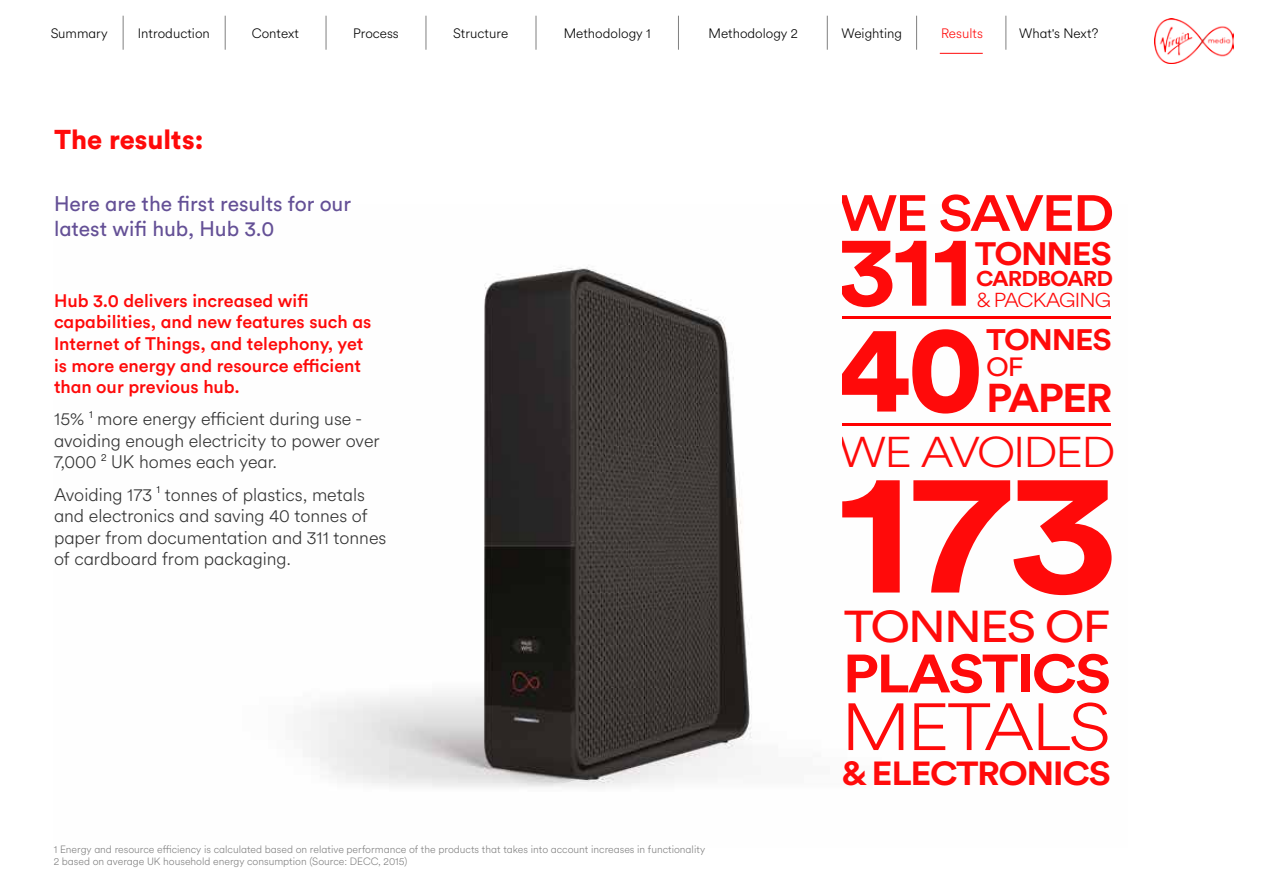
<style>
.page{position:relative;width:1263px;height:893px;background:#fff}
.page>*{position:absolute;margin:0;border:0;box-sizing:border-box;transform-origin:0 0}
.t1{font:700 172.95px "VM Circular Shout";color:#ff0a0a;scale:1.13 1}
.t2{font:900 123.9px "VM Circular Yell";color:#ff0a0a}
.t3{font:700 100.05px "VM Circular Shout";color:#ff0a0a;scale:1.05 1}
.t4{font:300 65.85px "VM Circular Whisper";letter-spacing:-.04em;color:#ff0a0a;scale:1.12 1}
.t5{font:700 53.4px "VM Circular Shout";letter-spacing:-.04em;color:#ff0a0a;scale:1.12 1}
.t6{font:500 50.25px "VM Circular Natter";letter-spacing:-.04em;color:#ff0a0a;scale:1.14 1}
.t7{font:44.25px "VM Circular Chat";letter-spacing:-.04em;color:#ff0a0a;scale:1.12 1}
.t8{font:300 42.6px "VM Circular Whisper";letter-spacing:-.04em;color:#ff0a0a;scale:1.14 1}
.t9{font:700 39.75px "VM Circular Shout";letter-spacing:-.04em;color:#ff0a0a;scale:1.08 1}
.t10{font:700 33.15px "VM Circular Shout";letter-spacing:-.04em;color:#ff0a0a;scale:1.1 1}
.t11{font:700 32.1px "VM Circular Shout";letter-spacing:-.04em;color:#ff0a0a;scale:1.08 1}
.t12{font:700 29.4px "VM Circular Shout";letter-spacing:-.04em;color:#ff0a0a;scale:1.08 1}
.t13{font:900 27px "VM Circular Yell";color:#ff0a0a}
.t14{font:26.1px "VM Circular Chat";color:#ff0a0a;scale:1.08 1}
.t15{font:700 21.3px "VM Circular Shout";letter-spacing:-.04em;color:#ff0a0a;scale:1.08 1}
.t16{font:21px/25.2px "VM Circular Chat";color:#645096}
.t17{font:300 19.95px "VM Circular Whisper";letter-spacing:-.045em;color:#ff0a0a;scale:1.08 1}
.t18{font:300 18px/21.6px "VM Circular Whisper";color:#323232}
.t19{font:500 18px/21.6px "VM Circular Natter";color:#ff0a0a}
.t20{font:300 13.5px "VM Circular Whisper";color:#000}
.t21{font:300 13.5px "VM Circular Whisper";color:#ff0a0a}
.t22{font:300 10.5px/12.6px "VM Circular Whisper";color:#808080}
</style>
<div class="page">
<img style="left:302px;top:267px;width:809px;height:521px">
<hr style="left:842px;top:317px;width:268px;height:2px;background:#f00">
<hr style="left:842px;top:423px;width:268px;height:2px;background:#f00">
<hr style="left:225px;top:16px;width:1px;height:34px;background:#808080">
<hr style="left:326px;top:16px;width:1px;height:34px;background:#808080">
<hr style="left:426px;top:16px;width:1px;height:34px;background:#808080">
<hr style="left:916px;top:16px;width:1px;height:34px;background:#808080">
<hr style="left:1006px;top:16px;width:1px;height:34px;background:#808080">
<img style="left:1155px;top:18px;width:78px;height:46px">
<hr style="left:536px;top:16px;width:1px;height:34px;background:#808080">
<hr style="left:678px;top:16px;width:1px;height:34px;background:#808080">
<hr style="left:827px;top:16px;width:1px;height:34px;background:#808080">
<hr style="left:123px;top:16px;width:1px;height:34px;background:#808080">
<hr style="left:940px;top:53px;width:43px;height:1px;background:#ff0a0a">
<p class="t20" style="left:51px;top:24px;width:59px">Summary</p>
<p class="t20" style="left:138px;top:24px;width:73px">Introduction</p>
<p class="t20" style="left:252px;top:24px;width:49px">Context</p>
<p class="t20" style="left:353px;top:24px;width:47px">Process</p>
<p class="t20" style="left:453px;top:24px;width:57px">Structure</p>
<p class="t20" style="left:564px;top:24px;width:88px">Methodology 1</p>
<p class="t20" style="left:708px;top:24px;width:91px">Methodology 2</p>
<p class="t20" style="left:841px;top:24px;width:62px">Weighting</p>
<p class="t21" style="left:941px;top:24px;width:43px">Results</p>
<p class="t20" style="left:1019px;top:24px;width:81px">What's Next?</p>
<h3 class="t13" style="left:54px;top:121px;width:151px">The results:</h3>
<p class="t16" style="left:54px;top:190px;width:299px">Here are the first results for our latest wifi hub, Hub 3.0</p>
<p class="t19" style="left:54px;top:289px;width:319px">Hub 3.0 delivers increased wifi capabilities, and new features such as Internet of Things, and telephony, yet is more energy and resource efficient than our previous hub.</p>
<p class="t18" style="left:54px;top:407px;width:327px">15% <sup>1</sup> more energy efficient during use - avoiding enough electricity to power over<br>7,000 <sup>2</sup> UK homes each year.</p>
<p class="t18" style="left:54px;top:483px;width:334px">Avoiding 173 <sup>1</sup> tonnes of plastics, metals and electronics and saving 40 tonnes of paper from documentation and 311 tonnes of cardboard from packaging.</p>
<p class="t22" style="left:54px;top:842px;width:653px">1 Energy and resource efficiency is calculated based on relative performance of the products that takes into account increases in functionality<br>2 based on average UK household energy consumption (Source: DECC, 2015)</p>
<h3 class="t6" style="left:839px;top:179px;width:243px">WE SAVED</h3>
<h3 class="t11" style="left:975px;top:232px;width:128px">TONNES</h3>
<h3 class="t3" style="left:838px;top:202px;width:131px">311</h3>
<h2 class="t2" style="left:837px;top:282px;width:147px">40</h2>
<p class="t15" style="left:976px;top:264px;width:128px">CARDBOARD</p>
<p class="t17" style="left:976px;top:287px;width:127px">&amp; PACKAGING</p>
<h3 class="t12" style="left:986px;top:319px;width:118px">TONNES</h3>
<h3 class="t14" style="left:986px;top:349px;width:36px">OF</h3>
<h3 class="t9" style="left:986px;top:371px;width:118px">PAPER</h3>
<h3 class="t8" style="left:838px;top:424px;width:244px">WE AVOIDED</h3>
<h1 class="t1" style="left:836px;top:413px;width:251px">173</h1>
<h3 class="t7" style="left:844px;top:597px;width:239px">TONNES OF</h3>
<h3 class="t5" style="left:843px;top:637px;width:241px">PLASTICS</h3>
<h3 class="t4" style="left:841px;top:683px;width:242px">METALS</h3>
<h3 class="t10" style="left:841px;top:750px;width:247px">&amp; ELECTRONICS</h3>
</div>
